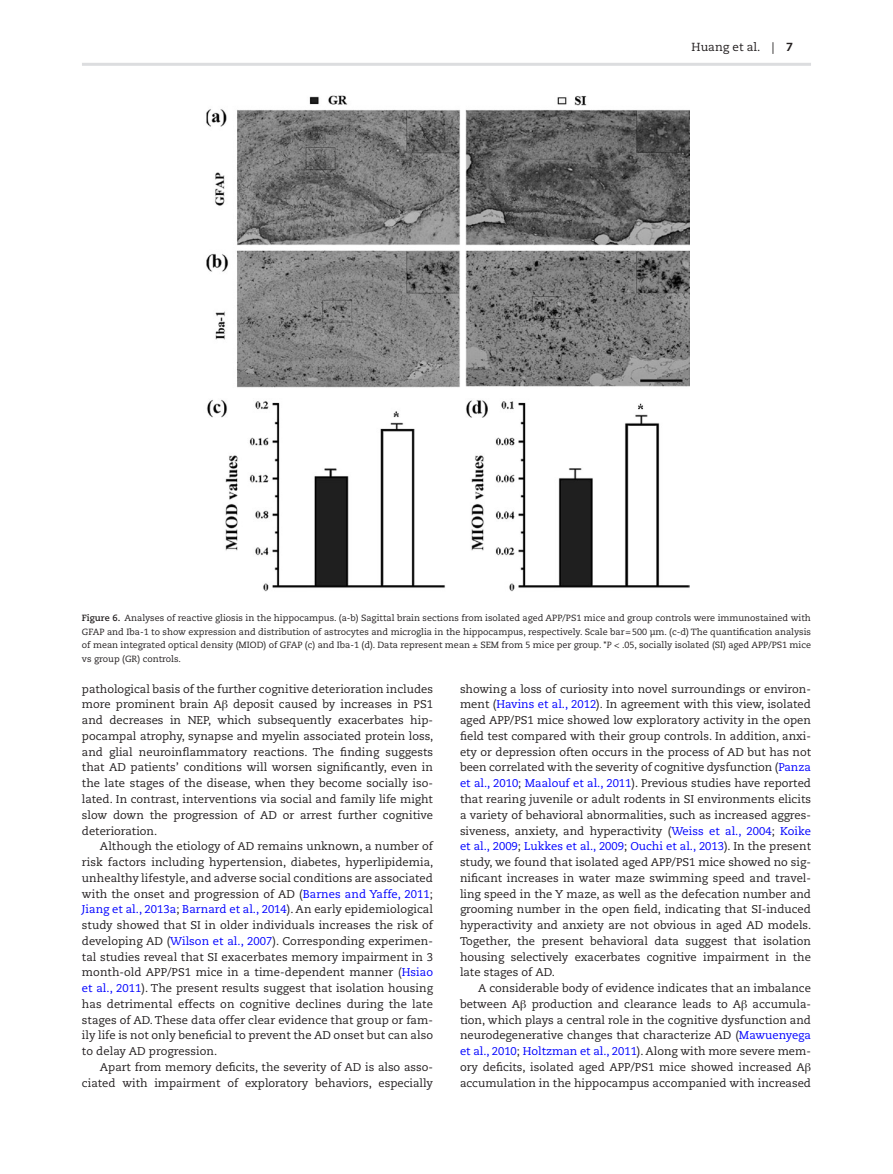
<style>
.page{position:relative;width:893px;height:1174px;background:#fff}
.page>*{position:absolute;margin:0;border:0;box-sizing:border-box;transform-origin:0 0}
.t1{font:11.7px "Caecilia LT Std";color:#231f20}
.t2{font:11.25px/15.8px "Caecilia LT Std";color:#231f20;text-align:justify}
.t3{font:9px/13.5px "Caecilia LT Std";color:#231f20;text-align:justify}
.s1{font-weight:800}
.s2{font-weight:700}
.s3{font-style:italic}
.s4{font-family:"Gandhari Unicode"}
.s5{color:#00f}
</style>
<div class="page">
<hr style="left:82px;top:63px;width:729px;height:3px;background:#dcdddf">
<img style="left:206px;top:95px;width:483px;height:497px">
<p class="t1" style="left:692px;top:40px;width:103px">Huang et al. | <span class="s1">7</span></p>
<p class="t3" style="left:82px;top:611px;width:731px"><span class="s2">Figure 6.</span> Analyses of reactive gliosis in the hippocampus. (a-b) Sagittal brain sections from isolated aged APP/PS1 mice and group controls were immunostained with GFAP and Iba-1 to show expression and distribution of astrocytes and microglia in the hippocampus, respectively. Scale bar=500 μm. (c-d) The quantification analysis of mean integrated optical density (MIOD) of GFAP (c) and Iba-1 (d). Data represent mean ± SEM from 5 mice per group. *<span class="s3">P</span> &lt; .05, socially isolated (SI) aged APP/PS1 mice vs group (GR) controls.</p>
<p class="t2" style="left:82px;top:681px;width:353px">pathological basis of the further cognitive deterioration includes more prominent brain A<span class="s4">β</span> deposit caused by increases in PS1 and decreases in NEP, which subsequently exacerbates hip&shy;pocampal atrophy, synapse and myelin associated protein loss, and glial neuroinflammatory reactions. The finding suggests that AD patients’ conditions will worsen significantly, even in the late stages of the disease, when they become socially iso&shy;lated. In contrast, interventions via social and family life might slow down the progression of AD or arrest further cognitive deterioration.</p>
<p class="t2" style="left:82px;top:838px;width:353px;text-indent:18px">Although the etiology of AD remains unknown, a number of risk factors including hypertension, diabetes, hyperlipidemia, unhealthy lifestyle, and adverse social conditions are associated with the onset and progression of AD (<span class="s5">Barnes and Yaffe, 2011</span>; <span class="s5">Jiang et al., 2013a</span>; <span class="s5">Barnard et al., 2014</span>). An early epidemiological study showed that SI in older individuals increases the risk of developing AD (<span class="s5">Wilson et al., 2007</span>). Corresponding experimen&shy;tal studies reveal that SI exacerbates memory impairment in 3 month-old APP/PS1 mice in a time-dependent manner (<span class="s5">Hsiao et al., 2011</span>). The present results suggest that isolation housing has detrimental effects on cognitive declines during the late stages of AD. These data offer clear evidence that group or fam&shy;ily life is not only beneficial to prevent the AD onset but can also to delay AD progression.</p>
<p class="t2" style="left:82px;top:1059px;width:353px;text-align:right">Apart from memory deficits, the severity of AD is also asso&shy;ciated with impairment of exploratory behaviors, especially</p>
<p class="t2" style="left:460px;top:681px;width:353px">showing a loss of curiosity into novel surroundings or environ&shy;ment (<span class="s5">Havins et al., 2012</span>). In agreement with this view, isolated aged APP/PS1 mice showed low exploratory activity in the open field test compared with their group controls. In addition, anxi&shy;ety or depression often occurs in the process of AD but has not been correlated with the severity of cognitive dysfunction (<span class="s5">Panza et al., 2010</span>; <span class="s5">Maalouf et al., 2011</span>). Previous studies have reported that rearing juvenile or adult rodents in SI environments elicits a variety of behavioral abnormalities, such as increased aggres&shy;siveness, anxiety, and hyperactivity (<span class="s5">Weiss et al., 2004</span>; <span class="s5">Koike et al., 2009</span>; <span class="s5">Lukkes et al., 2009</span>; <span class="s5">Ouchi et al., 2013</span>). In the present study, we found that isolated aged APP/PS1 mice showed no sig&shy;nificant increases in water maze swimming speed and travel&shy;ling speed in the Y maze, as well as the defecation number and grooming number in the open field, indicating that SI-induced hyperactivity and anxiety are not obvious in aged AD models.<br>Together, the present behavioral data suggest that isolation housing selectively exacerbates cognitive impairment in the late stages of AD.</p>
<p class="t2" style="left:460px;top:980px;width:353px;text-indent:18px">A considerable body of evidence indicates that an imbalance between A<span class="s4">β</span> production and clearance leads to A<span class="s4">β</span> accumula&shy;tion, which plays a central role in the cognitive dysfunction and neurodegenerative changes that characterize AD (<span class="s5">Mawuenyega et al., 2010</span>; <span class="s5">Holtzman et al., 2011</span>). Along with more severe mem&shy;ory deficits, isolated aged APP/PS1 mice showed increased A<span class="s4">β </span>accumulation in the hippocampus accompanied with increased</p>
</div>
